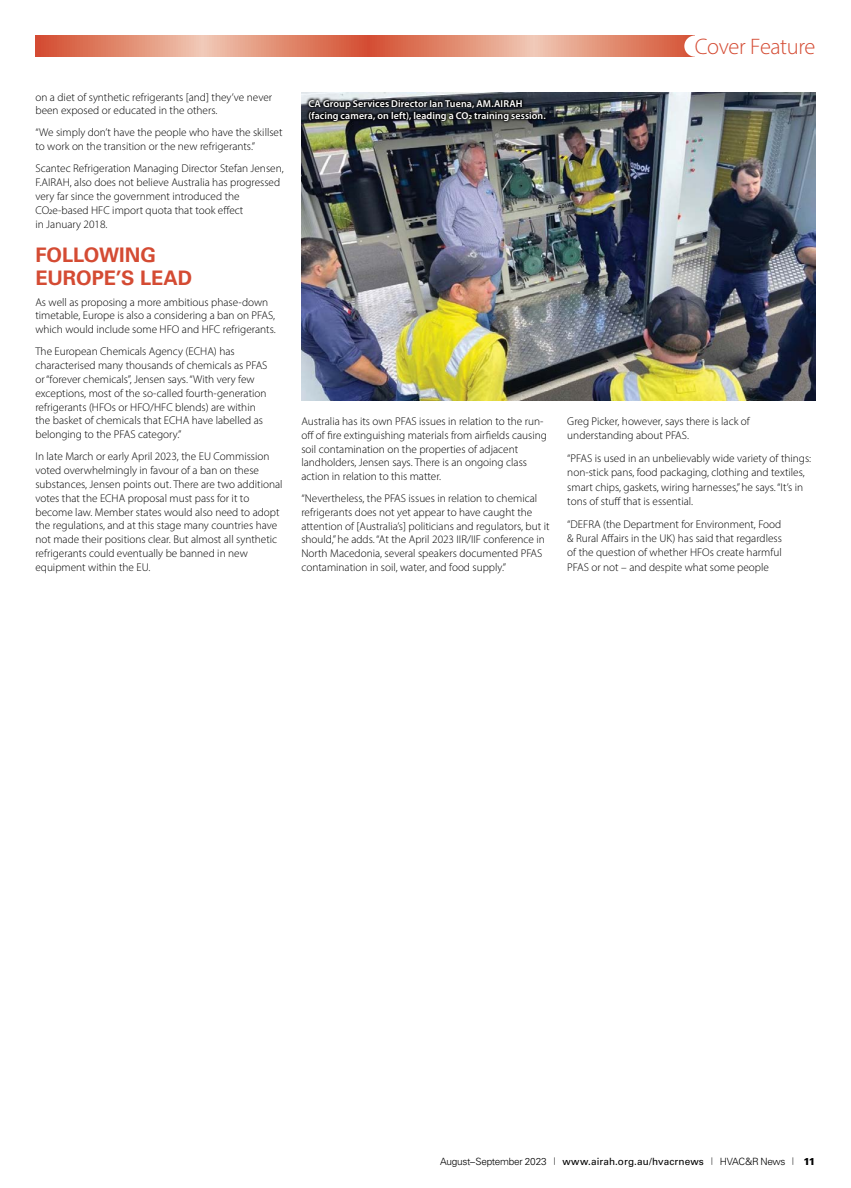
<style>
.page{position:relative;width:851px;height:1188px;background:#fff}
.page>*{position:absolute;margin:0;border:0;box-sizing:border-box;transform-origin:0 0}
.t1{font:300 22.5px "Myriad Pro";letter-spacing:-.02em;color:#d44b33}
.t2{font:700 20px/22.6px "Univers LT Std";letter-spacing:-.005em;color:#d44b33}
.t3{font:300 11.25px/13.9px "Myriad Pro";color:#000}
.t4{font:600 10px/12.5px "Myriad Pro";letter-spacing:.01em;color:#fff}
.t5{font:300 10px "Univers LT Std";letter-spacing:-.025em;color:#000}
.s1{font-size:7.5px}
.s2{font-weight:400}
.s3{font-weight:900}
</style>
<div class="page">
<svg style="left:35px;top:35px;width:656px;height:22px;background:#e18a71"></svg>
<div style="left:684px;top:35px;width:21px;height:22px;background:#fff;border-radius:50%"></div>
<img style="left:301px;top:92px;width:514px;height:308px">
<svg style="left:306px;top:97px;width:243px;height:27px;background:#26292d"></svg>
<p class="t3" style="left:35px;top:90px;width:238px">on a diet of synthetic refrigerants [and] they’ve never been exposed or educated in the others.</p>
<p class="t3" style="left:35px;top:126px;width:248px">“We simply don’t have the people who have the skillset to work on the transition or the new refrigerants.”</p>
<p class="t3" style="left:35px;top:161px;width:250px">Scantec Refrigeration Managing Director Stefan Jensen, F.AIRAH, also does not believe Australia has progressed very far since the government introduced the CO2e‑based HFC import quota that took effect<br>in January 2018.</p>
<h2 class="t2" style="left:35px;top:244px;width:158px">FOLLOWING<br>EUROPE’S LEAD</h2>
<p class="t3" style="left:35px;top:294px;width:242px">As well as proposing a more ambitious phase-down timetable, Europe is also a considering a ban on PFAS, which would include some HFO and HFC refrigerants.</p>
<p class="t3" style="left:35px;top:344px;width:233px">The European Chemicals Agency (ECHA) has characterised many thousands of chemicals as PFAS or “forever chemicals”, Jensen says. “With very few exceptions, most of the so-called fourth‑generation refrigerants (HFOs or HFO/HFC blends) are within the basket of chemicals that ECHA have labelled as belonging to the PFAS category.”</p>
<p class="t3" style="left:35px;top:449px;width:248px">In late March or early April 2023, the EU Commission voted overwhelmingly in favour of a ban on these substances, Jensen points out. There are two additional votes that the ECHA proposal must pass for it to become law. Member states would also need to adopt the regulations, and at this stage many countries have not made their positions clear. But almost all synthetic refrigerants could eventually be banned in new equipment within the EU.</p>
<p class="t4" style="left:308px;top:97px;width:239px">CA Group Services Director Ian Tuena, AM.AIRAH (facing camera, on left), leading a CO2 training session.</p>
<h1 class="t1" style="left:694px;top:33px;width:122px">Cover Feature</h1>
<p class="t3" style="left:301px;top:414px;width:247px">Australia has its own PFAS issues in relation to the run&shy;off of fire extinguishing materials from airfields causing soil contamination on the properties of adjacent landholders, Jensen says. There is an ongoing class action in relation to this matter.</p>
<p class="t3" style="left:301px;top:491px;width:250px">“Nevertheless, the PFAS issues in relation to chemical refrigerants does not yet appear to have caught the attention of [Australia’s] politicians and regulators, but it should,” he adds. “At the April 2023 IIR/IIF conference in North Macedonia, several speakers documented PFAS contamination in soil, water, and food supply.”</p>
<p class="t3" style="left:567px;top:414px;width:184px;line-height:14.4px">Greg Picker, however, says there is lack of understanding about PFAS.</p>
<p class="t3" style="left:567px;top:451px;width:245px;line-height:14.4px">“PFAS is used in an unbelievably wide variety of things: non-stick pans, food packaging, clothing and textiles, smart chips, gaskets, wiring harnesses,” he says. “It’s in tons of stuff that is essential.</p>
<p class="t3" style="left:567px;top:516px;width:216px;line-height:14.4px;text-align:justify">“DEFRA (the Department for Environment, Food &amp; Rural Affairs in the UK) has said that regardless of the question of whether HFOs create harmful PFAS or not – and despite what some people</p>
<p class="t5" style="left:440px;top:1154px;width:377px">August–September 2023 <span class="s1">|</span> <span class="s2">www.airah.org.au/hvacrnews</span> <span class="s1">|</span> HVAC&amp;R News <span class="s1">|</span> <span class="s3">11</span></p>
</div>
